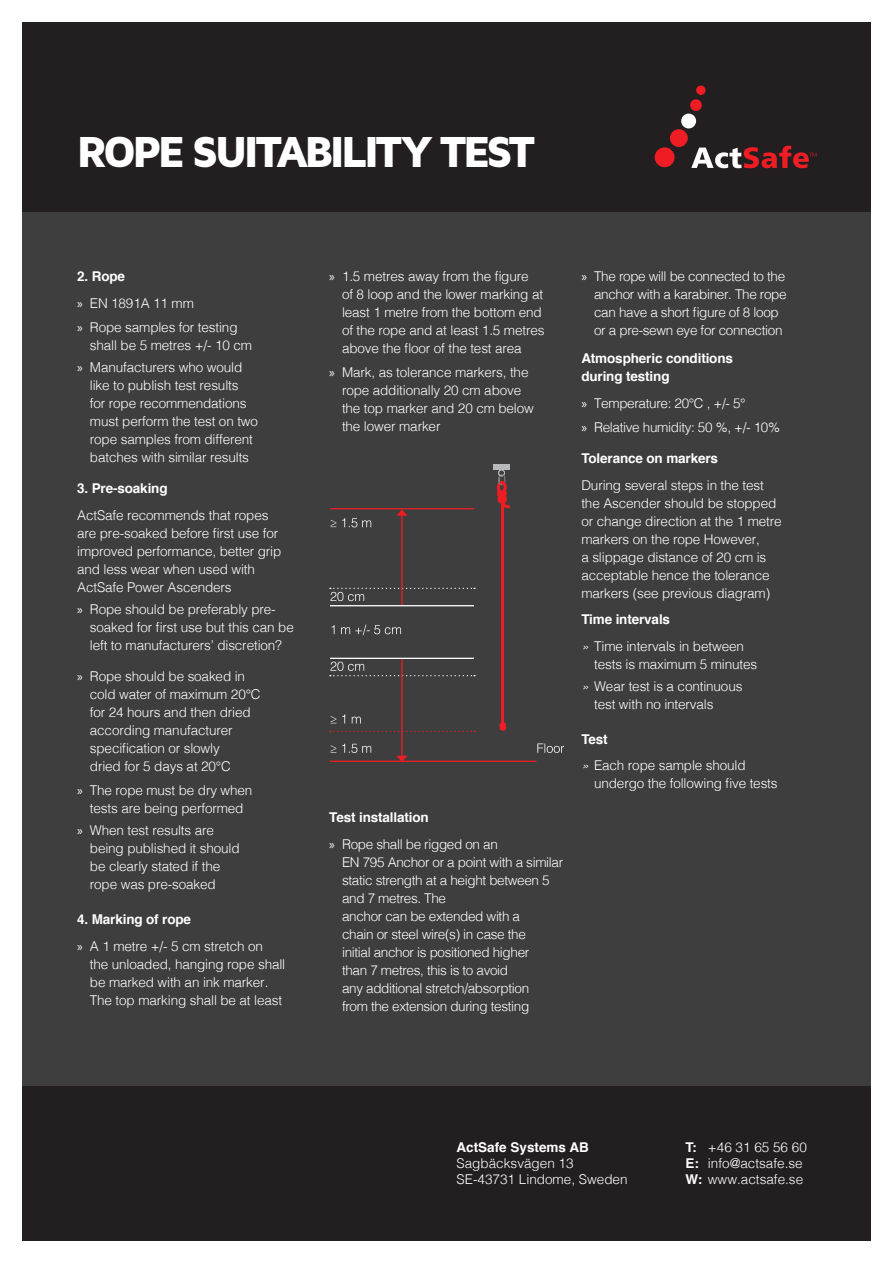
<style>
.page{position:relative;width:893px;height:1263px;background:#fff}
.page>*{position:absolute;margin:0;border:0;box-sizing:border-box;transform-origin:0 0}
.Brödtext{font:900 45px "Maven Pro";letter-spacing:-.095em;color:#fff}
.Bullet_list_light_ba{font:300 13.5px/18px "Helvetica";letter-spacing:-.01em;color:#fff}
.Body_on_light_grey_w{font:300 13.5px/18px "Helvetica";letter-spacing:-.01em;color:#fff}
.Body_on_light_grey_w-2{font:700 13.5px/18px "Helvetica";letter-spacing:-.01em;color:#fff}
.Bullet_list_light_ba-2{font:700 13.5px "Helvetica";letter-spacing:-.01em;color:#fff}
.s1{font-family:"Myriad Pro";font-weight:400}
.s2{font-style:italic}
.s3{font-weight:700}
</style>
<div class="page">
<div style="left:0;top:211px;width:893px;height:1052px;background:#3e3e3f"></div>
<div style="left:0;top:1086px;width:893px;height:156px;background:#231f20"></div>
<div style="left:0;top:0;width:893px;height:211px;background:#231f20"></div>
<div style="left:655px;top:147px;width:20px;height:20px;background:#ee1d23;border-radius:50%"></div>
<div style="left:670px;top:129px;width:18px;height:18px;background:#ee1d23;border-radius:50%"></div>
<div style="left:681px;top:114px;width:15px;height:14px;background:#fff;border-radius:50%"></div>
<div style="left:690px;top:99px;width:12px;height:12px;background:#ee1d23;border-radius:50%"></div>
<div style="left:696px;top:86px;width:10px;height:9px;background:#ee1d23;border-radius:50%"></div>
<svg style="left:691px;top:146px;width:125px;height:22px"></svg>
<svg style="left:330px;top:731px;width:145px;height:1px"></svg>
<hr style="left:330px;top:605px;width:144px;height:1px;background:#fff">
<hr style="left:330px;top:508px;width:144px;height:1px;background:#ee1d23">
<hr style="left:401px;top:515px;width:2px;height:90px;background:#ee1d23">
<svg style="left:396px;top:509px;width:12px;height:7px"></svg>
<hr style="left:401px;top:658px;width:2px;height:98px;background:#ee1d23">
<svg style="left:396px;top:756px;width:12px;height:5px"></svg>
<hr style="left:330px;top:761px;width:206px;height:1px;background:#ee1d23">
<svg style="left:330px;top:588px;width:145px;height:13px"></svg>
<svg style="left:331px;top:518px;width:40px;height:9px"></svg>
<svg style="left:331px;top:744px;width:40px;height:9px"></svg>
<svg style="left:537px;top:743px;width:27px;height:10px"></svg>
<svg style="left:331px;top:714px;width:30px;height:9px"></svg>
<svg style="left:330px;top:662px;width:145px;height:14px"></svg>
<svg style="left:331px;top:625px;width:70px;height:10px"></svg>
<div style="left:500px;top:722px;width:6px;height:8px;background:#ee1d23;border-radius:2px"></div>
<div style="left:493px;top:464px;width:17px;height:6px;background:#b8b9bc"></div>
<svg style="left:496px;top:470px;width:14px;height:259px"></svg>
<hr style="left:330px;top:658px;width:144px;height:1px;background:#fff">
<div style="left:0;top:0;width:893px;height:21px;background:#fff"></div>
<div style="left:0;top:1242px;width:893px;height:21px;background:#fff"></div>
<div style="left:0;top:0;width:21px;height:1263px;background:#fff"></div>
<div style="left:872px;top:0;width:21px;height:1263px;background:#fff"></div>
<p class="Brödtext" style="left:77px;top:123px;width:460px">ROPE SUITABILITY TEST</p>
<p class="Body_on_light_grey_w-2" style="left:77px;top:268px;width:49px">2. Rope</p>
<p class="Bullet_list_light_ba" style="left:77px;top:293px;width:118px"><span class="s1">»</span> EN 1891A 11 mm</p>
<p class="Bullet_list_light_ba" style="left:90px;top:317px;width:164px;text-indent:-13px"><span class="s1">»</span> Rope samples for testing shall be 5 metres +/- 10 cm</p>
<p class="Bullet_list_light_ba" style="left:90px;top:358px;width:170px;text-indent:-13px"><span class="s1">»</span> Manufacturers who would like to publish test results<br>for rope recommendations must perform the test on two rope samples from different batches with similar results</p>
<p class="Body_on_light_grey_w-2" style="left:77px;top:480px;width:92px">3. Pre-soaking</p>
<p class="Body_on_light_grey_w" style="left:77px;top:505px;width:206px">ActSafe recommends that ropes are pre-soaked before first use for improved performance, better grip and less wear when used with<br>ActSafe Power Ascenders</p>
<p class="Bullet_list_light_ba" style="left:90px;top:599px;width:205px;text-indent:-13px"><span class="s1">»</span> Rope should be preferably pre&shy;soaked for first use but this can be left to manufacturers’ discretion?</p>
<p class="Bullet_list_light_ba" style="left:90px;top:666px;width:172px;text-indent:-13px"><span class="s1">»</span> Rope should be soaked in cold water of maximum 20°C for 24 hours and then dried according manufacturer specification or slowly<br>dried for 5 days at 20°C</p>
<p class="Bullet_list_light_ba" style="left:77px;top:780px;width:177px;text-align:center"><span class="s1">»</span> The rope must be dry when tests are being performed</p>
<p class="Bullet_list_light_ba" style="left:90px;top:821px;width:151px;text-indent:-13px"><span class="s1">»</span> When test results are being published it should be clearly stated if the rope was pre-soaked</p>
<p class="Body_on_light_grey_w-2" style="left:77px;top:911px;width:115px">4. Marking of rope</p>
<p class="Bullet_list_light_ba" style="left:90px;top:936px;width:197px;text-indent:-13px"><span class="s1">»</span> A 1 metre +/- 5 cm stretch on<br>the unloaded, hanging rope shall be marked with an ink marker.<br>The top marking shall be at least</p>
<p class="Bullet_list_light_ba" style="left:342px;top:266px;width:204px;text-indent:-13px"><span class="s1">»</span> 1.5 metres away from the figure<br>of 8 loop and the lower marking at least 1 metre from the bottom end of the rope and at least 1.5 metres above the floor of the test area</p>
<p class="Bullet_list_light_ba" style="left:342px;top:362px;width:193px;text-indent:-13px"><span class="s1">»</span> Mark, as tolerance markers, the rope additionally 20 cm above the top marker and 20 cm below the lower marker</p>
<p class="Body_on_light_grey_w-2" style="left:329px;top:809px;width:101px">Test installation</p>
<p class="Bullet_list_light_ba" style="left:342px;top:834px;width:223px;text-indent:-13px"><span class="s1">»</span> Rope shall be rigged on an<br>EN 795 Anchor or a point with a similar static strength at a height between 5 and 7 metres. The<br>anchor can be extended with a<br>chain or steel wire(s) in case the<br>initial anchor is positioned higher<br>than 7 metres, this is to avoid<br>any additional stretch/absorption<br>from the extension during testing</p>
<p class="Bullet_list_light_ba" style="left:594px;top:266px;width:194px;text-indent:-13px"><span class="s1">»</span> The rope will be connected to the anchor with a karabiner. The rope can have a short figure of 8 loop or a pre-sewn eye for connection</p>
<p class="Body_on_light_grey_w-2" style="left:581px;top:350px;width:153px">Atmospheric conditions during testing</p>
<p class="Bullet_list_light_ba" style="left:581px;top:393px;width:166px"><span class="s1">»</span> Temperature: 20°C , +/- 5°</p>
<p class="Bullet_list_light_ba" style="left:581px;top:418px;width:200px"><span class="s1">»</span> Relative humidity: 50 %, +/- 10%</p>
<p class="Bullet_list_light_ba-2" style="left:581px;top:447px;width:138px">Tolerance on markers</p>
<p class="Bullet_list_light_ba" style="left:581px;top:475px;width:202px">During several steps in the test the Ascender should be stopped or change direction at the 1 metre markers on the rope However,<br>a slippage distance of 20 cm is acceptable hence the tolerance markers (see previous diagram)</p>
<p class="Bullet_list_light_ba-2" style="left:581px;top:608px;width:90px">Time intervals</p>
<p class="Bullet_list_light_ba" style="left:594px;top:636px;width:165px;text-indent:-13px"><span class="s2">»</span> Time intervals in between tests is maximum 5 minutes</p>
<p class="Bullet_list_light_ba" style="left:594px;top:676px;width:150px;text-indent:-13px"><span class="s2">»</span> Wear test is a continuous test with no intervals</p>
<p class="Bullet_list_light_ba-2" style="left:581px;top:728px;width:28px">Test</p>
<p class="Bullet_list_light_ba" style="left:594px;top:756px;width:185px;text-indent:-13px"><span class="s2">»</span> Each rope sample should undergo the following five tests</p>
<p class="Bullet_list_light_ba" style="left:457px;top:1138px;width:173px;line-height:16.2px"><span class="s3">ActSafe Systems AB<br></span>Sagbäcksvägen 13<br>SE-43731 Lindome, Sweden</p>
<p class="Bullet_list_light_ba" style="left:685px;top:1138px;width:123px;line-height:16.2px"><span class="s3">T:</span> +46 31 65 56 60<br><span class="s3">E:</span> info@actsafe.se<br><span class="s3">W:</span> www.actsafe.se</p>
</div>
